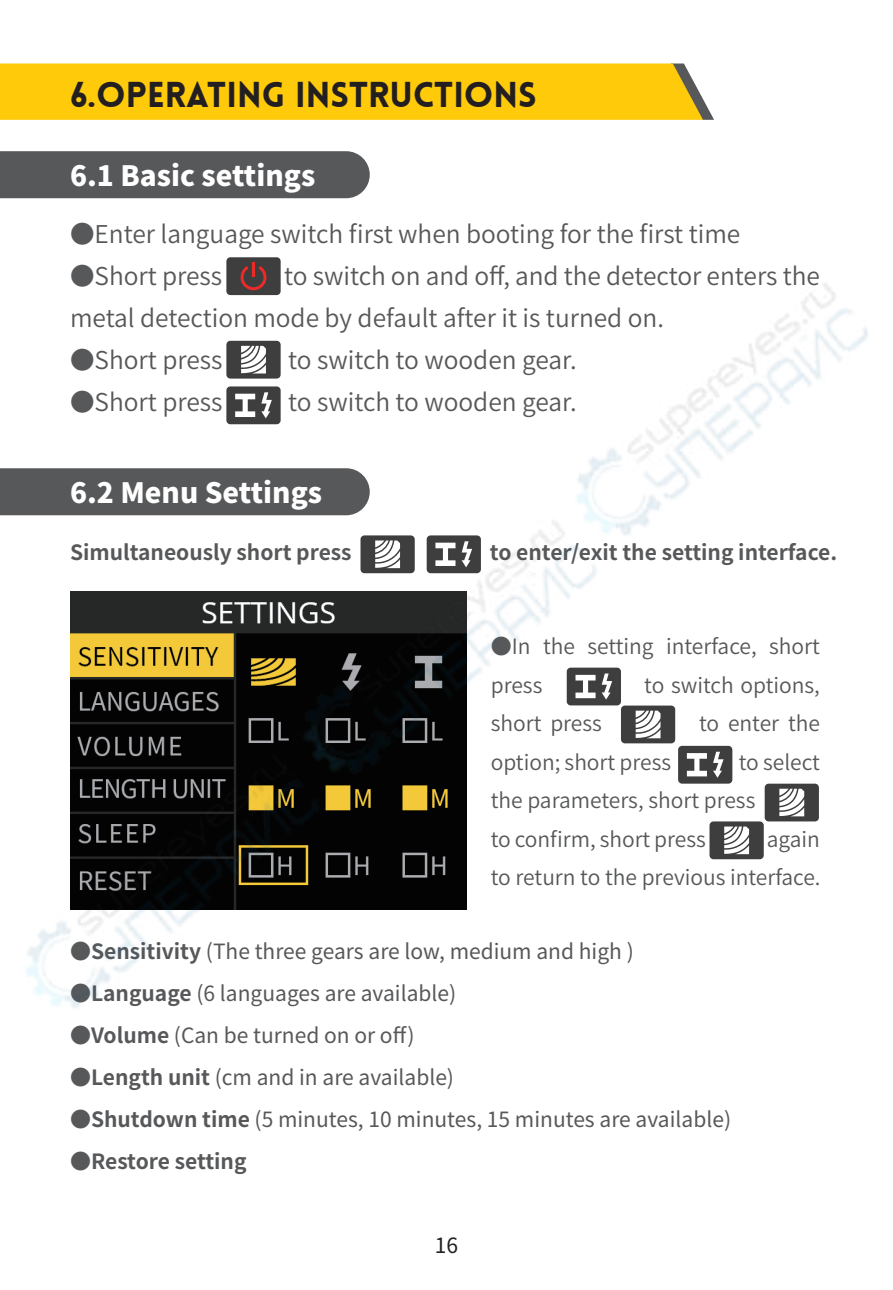
<style>
.page{position:relative;width:893px;height:1290px;background:#fff}
.page>*{position:absolute;margin:0;border:0;box-sizing:border-box;transform-origin:0 0}
.t1{font:900 35px "Lovelo";color:#231f20}
.t2{font:800 28px "Source Han Sans CN";color:#fff}
.t3{font:24.5px/42px "Source Han Sans CN";color:#57585a}
.t4{font:21px "Source Han Sans CN";color:#57585a}
.t5{font:21px/38.5px "Source Han Sans CN";color:#57585a}
.t6{font:700 21px "Source Han Sans CN";color:#57585a}
.t7{font:21px "Source Han Sans CN";color:#231f20}
.s1{font-style:inherit}
.s2{font-weight:700}
</style>
<div class="page">
<img style="left:0;top:63px;width:868px;height:945px">
<h1 class="t1" style="left:70px;top:74px;width:468px">6.OPERATING INSTRUCTIONS</h1>
<p class="t2" style="left:70px;top:160px;width:247px">6.1 Basic settings</p>
<p class="t3" style="left:70px;top:213px;width:672px">●Enter language switch first when booting for the first time</p>
<p class="t3" style="left:70px;top:255px;width:154px">●Short press</p>
<p class="t3" style="left:70px;top:255px;width:751px;text-indent:214px">to switch on and off, and the detector enters the metal detection mode by default after it is turned on.</p>
<p class="t3" style="left:70px;top:339px;width:154px">●Short press</p>
<p class="t3" style="left:288px;top:339px;width:290px">to switch to wooden gear.</p>
<p class="t3" style="left:70px;top:381px;width:154px">●Short press</p>
<p class="t3" style="left:288px;top:381px;width:290px">to switch to wooden gear.</p>
<p class="t2" style="left:70px;top:477px;width:254px">6.2 Menu Settings</p>
<p class="t6" style="left:70px;top:540px;width:283px">Simultaneously short press</p>
<p class="t6" style="left:490px;top:540px;width:349px">to enter/exit the setting interface.</p>
<p class="t5" style="left:491px;top:627px;width:331px">●In the setting interface, short press</p>
<p class="t5" style="left:644px;top:666px;width:177px">to switch options,</p>
<p class="t5" style="left:491px;top:704px;width:113px">short press</p>
<p class="t5" style="left:699px;top:704px;width:122px">to enter the</p>
<p class="t5" style="left:491px;top:743px;width:182px">option; short press</p>
<p class="t5" style="left:491px;top:743px;width:331px;text-indent:248px">to select the parameters, short press<br>to confirm, short press</p>
<p class="t5" style="left:491px;top:820px;width:331px;text-align:right">again<br>to return to the previous interface.</p>
<p class="t4" style="left:70px;top:940px;width:565px"><span class="s1">●</span><span class="s2">Sensitivity</span> (The three gears are low, medium and high )</p>
<p class="t4" style="left:70px;top:982px;width:388px"><span class="s2">●Language</span> (6 languages are available)</p>
<p class="t4" style="left:70px;top:1024px;width:346px"><span class="s2">●Volume</span> (Can be turned on or off)</p>
<p class="t4" style="left:70px;top:1066px;width:385px"><span class="s2">●Length unit</span> (cm and in are available)</p>
<p class="t4" style="left:70px;top:1108px;width:662px"><span class="s2">●Shutdown time</span> (5 minutes, 10 minutes, 15 minutes are available)</p>
<p class="t6" style="left:70px;top:1150px;width:178px">●Restore setting</p>
<p class="t7" style="left:435px;top:1234px;width:25px">16</p>
</div>
